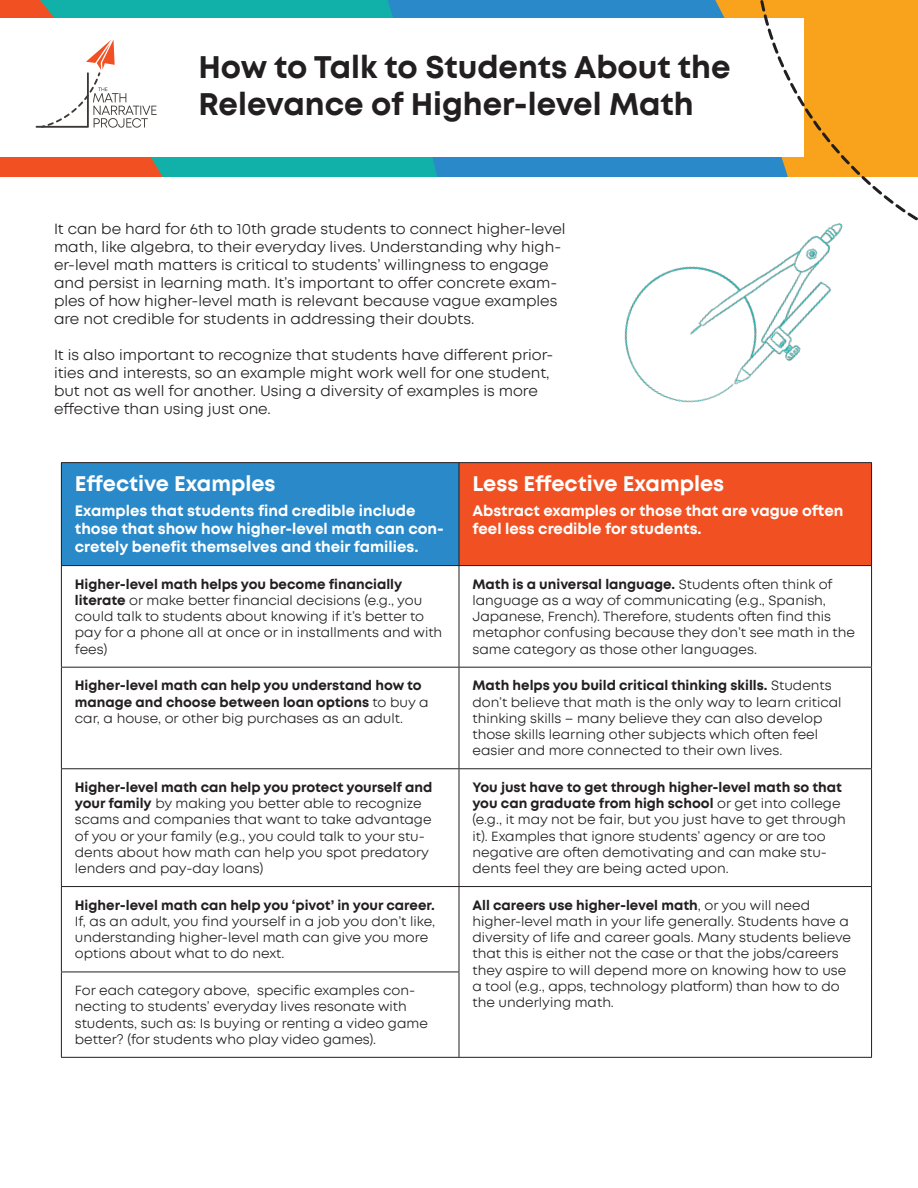
<style>
.page{position:relative;width:918px;height:1188px;background:#fff}
.page>*{position:absolute;margin:0;border:0;box-sizing:border-box;transform-origin:0 0}
.t1{font:700 31.05px/37.2px "Mont";color:#231f20}
.t2{font:700 21px "Mont";color:#fff}
.P2{font:15px/18px "Mont";color:#231f20}
.References{font:700 15px/18px "Mont";color:#fff}
.References-2{font:13.5px/16.2px "Mont";color:#231f20}
.References-3{font:700 13.5px/16.2px "Mont";color:#231f20}
.s1{font-weight:700}
.s2{font-weight:400}
</style>
<div class="page">
<svg style="left:517px;top:0;width:241px;height:176px;background:#3f8bb6"></svg>
<svg style="left:0;top:0;width:517px;height:176px;background:#429595"></svg>
<div style="left:0;top:18px;width:804px;height:139px;background:#fff"></div>
<svg style="left:36px;top:40px;width:121px;height:88px"></svg>
<img style="left:583px;top:161px;width:260px;height:242px">
<svg style="left:758px;top:0;width:160px;height:222px"></svg>
<div style="left:61px;top:463px;width:398px;height:103px;background:#2989c9"></div>
<div style="left:459px;top:463px;width:413px;height:103px;background:#f15122"></div>
<hr style="left:61px;top:462px;width:398px;height:1px;background:#231f20">
<hr style="left:61px;top:463px;width:1px;height:102px;background:#231f20">
<hr style="left:459px;top:462px;width:413px;height:1px;background:#231f20">
<hr style="left:459px;top:463px;width:1px;height:102px;background:#231f20">
<hr style="left:871px;top:463px;width:1px;height:102px;background:#231f20">
<hr style="left:61px;top:565px;width:398px;height:1px;background:#231f20">
<hr style="left:61px;top:566px;width:1px;height:101px;background:#231f20">
<hr style="left:459px;top:565px;width:413px;height:1px;background:#231f20">
<hr style="left:459px;top:566px;width:1px;height:101px;background:#231f20">
<hr style="left:871px;top:566px;width:1px;height:101px;background:#231f20">
<hr style="left:61px;top:667px;width:398px;height:1px;background:#231f20">
<hr style="left:61px;top:668px;width:1px;height:100px;background:#231f20">
<hr style="left:459px;top:667px;width:413px;height:1px;background:#231f20">
<hr style="left:459px;top:668px;width:1px;height:100px;background:#231f20">
<hr style="left:871px;top:668px;width:1px;height:100px;background:#231f20">
<hr style="left:61px;top:768px;width:398px;height:1px;background:#231f20">
<hr style="left:61px;top:769px;width:1px;height:117px;background:#231f20">
<hr style="left:459px;top:768px;width:413px;height:1px;background:#231f20">
<hr style="left:459px;top:769px;width:1px;height:117px;background:#231f20">
<hr style="left:871px;top:769px;width:1px;height:117px;background:#231f20">
<hr style="left:61px;top:886px;width:398px;height:1px;background:#231f20">
<hr style="left:61px;top:887px;width:1px;height:85px;background:#231f20">
<hr style="left:459px;top:886px;width:413px;height:1px;background:#231f20">
<hr style="left:459px;top:887px;width:1px;height:85px;background:#231f20">
<hr style="left:871px;top:887px;width:1px;height:85px;background:#231f20">
<hr style="left:61px;top:972px;width:398px;height:1px;background:#231f20">
<hr style="left:61px;top:972px;width:1px;height:85px;background:#231f20">
<hr style="left:459px;top:972px;width:1px;height:85px;background:#231f20">
<hr style="left:871px;top:972px;width:1px;height:85px;background:#231f20">
<hr style="left:61px;top:1057px;width:398px;height:1px;background:#231f20">
<hr style="left:459px;top:1057px;width:413px;height:1px;background:#231f20">
<p class="t1" style="left:199px;top:48px;width:534px">How to Talk to Students About the<br>Relevance of Higher-level Math</p>
<p class="P2" style="left:54px;top:220px;width:513px">It can be hard for 6th to 10th grade students to connect higher-level math, like algebra, to their everyday lives. Understanding why high&shy;er-level math matters is critical to students’ willingness to engage and persist in learning math. It’s important to offer concrete exam&shy;ples of how higher-level math is relevant because vague examples are not credible for students in addressing their doubts.</p>
<p class="P2" style="left:54px;top:346px;width:501px">It is also important to recognize that students have different prior&shy;ities and interests, so an example might work well for one student, but not as well for another. Using a diversity of examples is more effective than using just one.</p>
<h3 class="t2" style="left:75px;top:470px;width:202px">Effective Examples</h3>
<p class="References" style="left:75px;top:502px;width:370px">Examples that students find credible include those that show how higher-level math can con&shy;cretely benefit themselves and their families.</p>
<h3 class="t2" style="left:472px;top:470px;width:253px">Less Effective Examples</h3>
<p class="References" style="left:472px;top:502px;width:372px">Abstract examples or those that are vague often feel less credible for students.</p>
<p class="References-2" style="left:75px;top:576px;width:369px"><span class="s1">Higher-level math helps you become financially literate</span> or make better financial decisions (e.g., you could talk to students about knowing if it’s better to pay for a phone all at once or in installments and with fees)</p>
<p class="References-2" style="left:472px;top:576px;width:384px"><span class="s1">Math is a universal language.</span> Students often think of language as a way of communicating (e.g., Spanish, Japanese, French). Therefore, students often find this metaphor confusing because they don’t see math in the same category as those other languages.</p>
<p class="References-3" style="left:75px;top:678px;width:355px">Higher-level math can help you understand how to manage and choose between loan options <span class="s2">to buy a car, a house, or other big purchases as an adult.</span></p>
<p class="References-2" style="left:472px;top:678px;width:371px"><span class="s1">Math helps you build critical thinking skills.</span> Students don’t believe that math is the only way to learn critical thinking skills – many believe they can also develop those skills learning other subjects which often feel easier and more connected to their own lives.</p>
<p class="References-2" style="left:75px;top:779px;width:359px"><span class="s1">Higher-level math can help you protect yourself and your family</span> by making you better able to recognize scams and companies that want to take advantage of you or your family (e.g., you could talk to your stu&shy;dents about how math can help you spot predatory lenders and pay-day loans)</p>
<p class="References-2" style="left:472px;top:779px;width:375px"><span class="s1">You just have to get through higher-level math so that you can graduate from high school</span> or get into college (e.g., it may not be fair, but you just have to get through it). Examples that ignore students’ agency or are too negative are often demotivating and can make stu&shy;dents feel they are being acted upon.</p>
<p class="References-2" style="left:75px;top:897px;width:362px"><span class="s1">Higher-level math can help you ‘pivot’ in your career.<br></span>If, as an adult, you find yourself in a job you don’t like, understanding higher-level math can give you more options about what to do next.</p>
<p class="References-2" style="left:472px;top:897px;width:380px"><span class="s1">All careers use higher-level math</span>, or you will need higher-level math in your life generally. Students have a diversity of life and career goals. Many students believe that this is either not the case or that the jobs/careers they aspire to will depend more on knowing how to use a tool (e.g., apps, technology platform) than how to do the underlying math.</p>
<p class="References-2" style="left:75px;top:983px;width:355px">For each category above, specific examples con&shy;necting to students’ everyday lives resonate with students, such as: Is buying or renting a video game better? (for students who play video games).</p>
</div>
